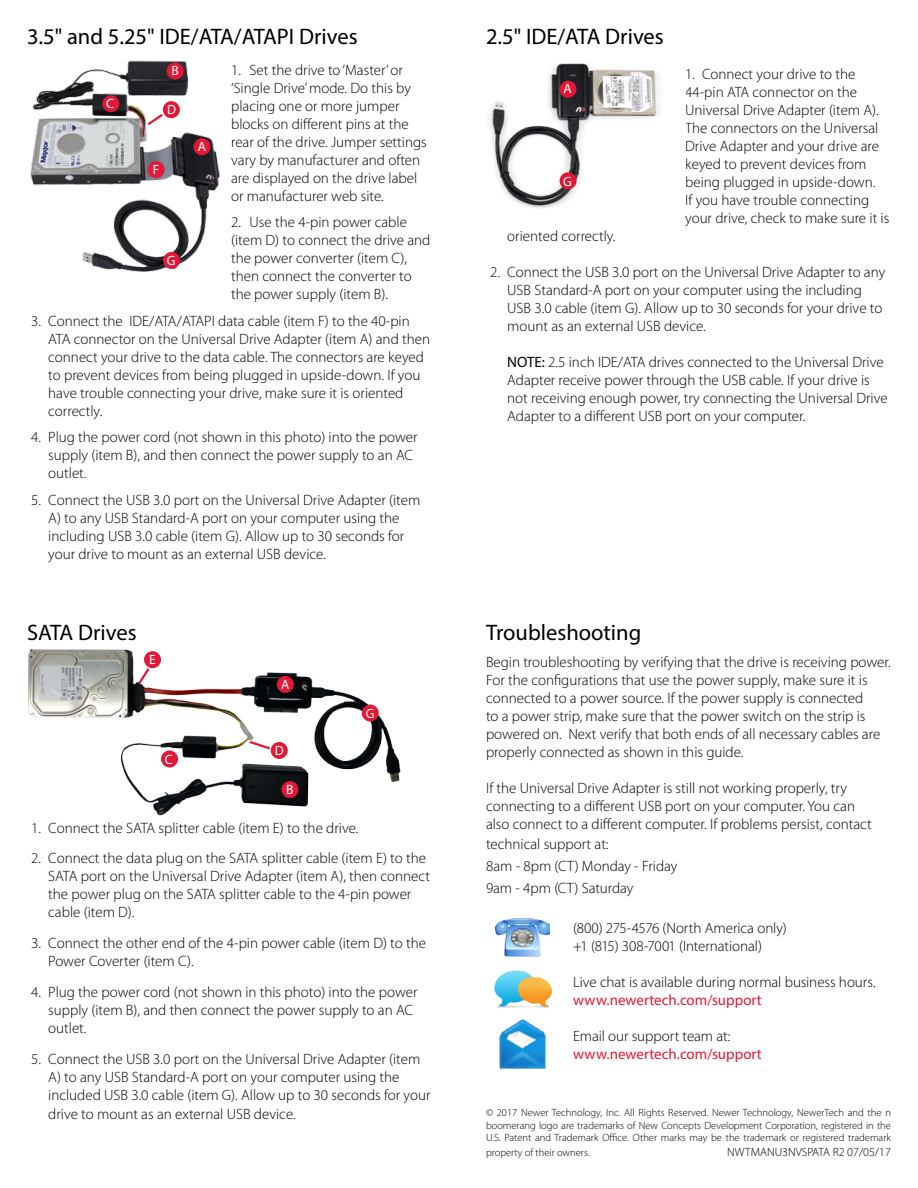
<style>
.page{position:relative;width:918px;height:1188px;background:#fff}
.page>*{position:absolute;margin:0;border:0;box-sizing:border-box;transform-origin:0 0}
.Paragraph_Style_1{font:22.5px "Myriad Pro";color:#000}
.Paragraph_Style_1-2{font:300 15px/18px "Myriad Pro";color:#000}
.Subhead_Paragraph{font:300 15px "Myriad Pro";letter-spacing:-.005em;color:#000}
.Subhead_Paragraph-2{font:15px "Myriad Pro";color:#e31837}
.Header_Paragraph{font:300 15px "Myriad Pro";letter-spacing:-.005em;color:#000}
.t1{font:13.5px "Myriad Pro";color:#fff}
.t2{font:300 12px "Myriad Pro";color:#000}
.t3{font:300 10.5px/12.6px "Myriad Pro";color:#000;text-align:justify}
.s1{font-weight:400}
</style>
<div class="page">
<img style="left:28px;top:649px;width:373px;height:167px">
<img style="left:499px;top:1024px;width:47px;height:45px">
<img style="left:496px;top:918px;width:54px;height:35px">
<img style="left:494px;top:953px;width:58px;height:71px">
<img style="left:30px;top:60px;width:190px;height:212px">
<div style="left:193px;top:138px;width:17px;height:17px;background:#e31837;border-radius:50%"></div>
<div style="left:167px;top:63px;width:17px;height:17px;background:#e31837;border-radius:50%"></div>
<div style="left:102px;top:95px;width:17px;height:17px;background:#e31837;border-radius:50%"></div>
<div style="left:163px;top:101px;width:17px;height:17px;background:#e31837;border-radius:50%"></div>
<svg style="left:145px;top:112px;width:20px;height:15px"></svg>
<div style="left:148px;top:161px;width:17px;height:17px;background:#e31837;border-radius:50%"></div>
<div style="left:163px;top:252px;width:17px;height:17px;background:#e31837;border-radius:50%"></div>
<div style="left:277px;top:676px;width:17px;height:17px;background:#e31837;border-radius:50%"></div>
<div style="left:281px;top:781px;width:17px;height:17px;background:#e31837;border-radius:50%"></div>
<div style="left:161px;top:750px;width:17px;height:17px;background:#e31837;border-radius:50%"></div>
<div style="left:362px;top:705px;width:17px;height:17px;background:#e31837;border-radius:50%"></div>
<div style="left:144px;top:651px;width:17px;height:17px;background:#e31837;border-radius:50%"></div>
<svg style="left:136px;top:666px;width:16px;height:20px"></svg>
<img style="left:488px;top:63px;width:172px;height:145px">
<div style="left:560px;top:81px;width:17px;height:17px;background:#e31837;border-radius:50%"></div>
<div style="left:560px;top:172px;width:17px;height:17px;background:#e31837;border-radius:50%"></div>
<div style="left:271px;top:742px;width:17px;height:17px;background:#e31837;border-radius:50%"></div>
<svg style="left:247px;top:739px;width:26px;height:12px"></svg>
<p class="Paragraph_Style_1" style="left:27px;top:22px;width:332px">3.5" and 5.25" IDE/ATA/ATAPI Drives</p>
<p class="Paragraph_Style_1-2" style="left:231px;top:61px;width:197px">1. Set the drive to ‘Master’ or ‘Single Drive’ mode. Do this by placing one or more jumper blocks on different pins at the rear of the drive. Jumper settings vary by manufacturer and often are displayed on the drive label or manufacturer web site.</p>
<p class="Paragraph_Style_1-2" style="left:231px;top:213px;width:201px">2. Use the 4-pin power cable (item D) to connect the drive and the power converter (item C), then connect the converter to the power supply (item B).</p>
<p class="Paragraph_Style_1-2" style="left:48px;top:312px;width:383px;text-indent:-17px">3. Connect the IDE/ATA/ATAPI data cable (item F) to the 40-pin ATA connector on the Universal Drive Adapter (item A) and then connect your drive to the data cable. The connectors are keyed to prevent devices from being plugged in upside-down. If you have trouble connecting your drive, make sure it is oriented correctly.</p>
<p class="Paragraph_Style_1-2" style="left:48px;top:428px;width:371px;text-indent:-17px">4. Plug the power cord (not shown in this photo) into the power supply (item B), and then connect the power supply to an AC outlet.</p>
<p class="Paragraph_Style_1-2" style="left:48px;top:491px;width:374px;text-indent:-17px">5. Connect the USB 3.0 port on the Universal Drive Adapter (item A) to any USB Standard-A port on your computer using the including USB 3.0 cable (item G). Allow up to 30 seconds for your drive to mount as an external USB device.</p>
<p class="t1" style="left:172px;top:62px;width:9px">B</p>
<p class="t1" style="left:106px;top:95px;width:9px">C</p>
<p class="t1" style="left:167px;top:101px;width:10px">D</p>
<p class="t1" style="left:198px;top:138px;width:10px">A</p>
<p class="t1" style="left:153px;top:161px;width:8px">F</p>
<p class="t1" style="left:167px;top:253px;width:10px">G</p>
<p class="Paragraph_Style_1" style="left:486px;top:22px;width:179px">2.5" IDE/ATA Drives</p>
<p class="t1" style="left:564px;top:80px;width:10px">A</p>
<p class="t1" style="left:563px;top:173px;width:10px">G</p>
<p class="Paragraph_Style_1-2" style="left:685px;top:65px;width:206px">1. Connect your drive to the<br>44-pin ATA connector on the<br>Universal Drive Adapter (item A).<br>The connectors on the Universal<br>Drive Adapter and your drive are keyed to prevent devices from being plugged in upside-down.<br>If you have trouble connecting your drive, check to make sure it is</p>
<p class="Paragraph_Style_1-2" style="left:507px;top:227px;width:110px">oriented correctly.</p>
<p class="Paragraph_Style_1-2" style="left:507px;top:263px;width:380px;text-indent:-17px">2. Connect the USB 3.0 port on the Universal Drive Adapter to any USB Standard-A port on your computer using the including USB 3.0 cable (item G). Allow up to 30 seconds for your drive to mount as an external USB device.</p>
<p class="Paragraph_Style_1-2" style="left:507px;top:353px;width:382px"><span class="s1">NOTE:</span> 2.5 inch IDE/ATA drives connected to the Universal Drive Adapter receive power through the USB cable. If your drive is not receiving enough power, try connecting the Universal Drive Adapter to a different USB port on your computer.</p>
<p class="Paragraph_Style_1" style="left:486px;top:619px;width:157px">Troubleshooting</p>
<p class="Paragraph_Style_1-2" style="left:486px;top:653px;width:406px">Begin troubleshooting by verifying that the drive is receiving power.<br>For the configurations that use the power supply, make sure it is connected to a power source. If the power supply is connected<br>to a power strip, make sure that the power switch on the strip is powered on. Next verify that both ends of all necessary cables are properly connected as shown in this guide.</p>
<p class="Paragraph_Style_1-2" style="left:486px;top:779px;width:387px">If the Universal Drive Adapter is still not working properly, try connecting to a different USB port on your computer. You can also connect to a different computer. If problems persist, contact</p>
<p class="Paragraph_Style_1-2" style="left:486px;top:835px;width:124px">technical support at:</p>
<p class="Header_Paragraph" style="left:486px;top:858px;width:193px">8am - 8pm (CT) Monday - Friday</p>
<p class="Header_Paragraph" style="left:486px;top:880px;width:149px">9am - 4pm (CT) Saturday</p>
<p class="Subhead_Paragraph" style="left:573px;top:920px;width:215px">(800) 275-4576 (North America only)</p>
<p class="Subhead_Paragraph" style="left:573px;top:938px;width:190px">+1 (815) 308-7001 (International)</p>
<p class="Subhead_Paragraph" style="left:573px;top:974px;width:304px">Live chat is available during normal business hours.</p>
<p class="Subhead_Paragraph-2" style="left:573px;top:991px;width:190px">www.newertech.com/support</p>
<p class="Subhead_Paragraph" style="left:573px;top:1028px;width:159px">Email our support team at:</p>
<p class="Subhead_Paragraph-2" style="left:573px;top:1045px;width:190px">www.newertech.com/support</p>
<p class="Paragraph_Style_1" style="left:27px;top:619px;width:111px">SATA Drives</p>
<p class="t1" style="left:149px;top:651px;width:8px">E</p>
<p class="t1" style="left:281px;top:676px;width:10px">A</p>
<p class="t1" style="left:366px;top:705px;width:10px">G</p>
<p class="t1" style="left:275px;top:742px;width:10px">D</p>
<p class="t1" style="left:165px;top:751px;width:9px">C</p>
<p class="t1" style="left:286px;top:781px;width:9px">B</p>
<p class="Paragraph_Style_1-2" style="left:31px;top:819px;width:329px">1. Connect the SATA splitter cable (item E) to the drive.</p>
<p class="Paragraph_Style_1-2" style="left:48px;top:850px;width:383px;text-indent:-17px">2. Connect the data plug on the SATA splitter cable (item E) to the SATA port on the Universal Drive Adapter (item A), then connect the power plug on the SATA splitter cable to the 4-pin power cable (item D).</p>
<p class="Paragraph_Style_1-2" style="left:48px;top:934px;width:379px;text-indent:-17px">3. Connect the other end of the 4-pin power cable (item D) to the<br>Power Coverter (item C).</p>
<p class="Paragraph_Style_1-2" style="left:48px;top:983px;width:371px;text-indent:-17px">4. Plug the power cord (not shown in this photo) into the power supply (item B), and then connect the power supply to an AC outlet.</p>
<p class="Paragraph_Style_1-2" style="left:48px;top:1050px;width:384px;text-indent:-17px">5. Connect the USB 3.0 port on the Universal Drive Adapter (item<br>A) to any USB Standard-A port on your computer using the included USB 3.0 cable (item G). Allow up to 30 seconds for your</p>
<p class="Paragraph_Style_1-2" style="left:48px;top:1106px;width:249px">drive to mount as an external USB device.</p>
<p class="t3" style="left:486px;top:1106px;width:407px">© 2017 Newer Technology, Inc. All Rights Reserved. Newer Technology, NewerTech and the n boomerang logo are trademarks of New Concepts Development Corporation, registered in the U.S. Patent and Trademark Office. Other marks may be the trademark or registered trademark</p>
<p class="t3" style="left:486px;top:1146px;width:105px">property of their owners.</p>
<p class="t2" style="left:727px;top:1145px;width:165px">NWTMANU3NVSPATA R2 07/05/17</p>
</div>
